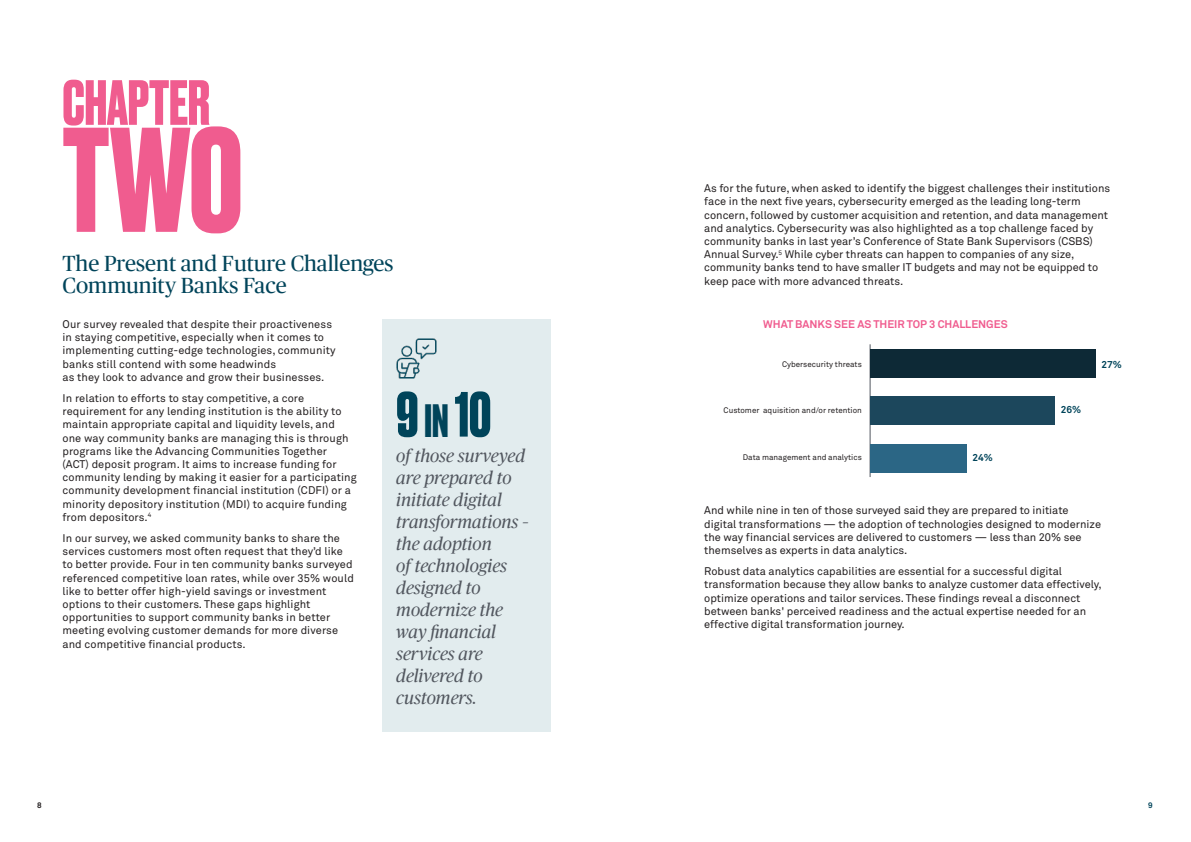
<style>
.page{position:relative;width:1191px;height:842px;background:#fff}
.page>*{position:absolute;margin:0;border:0;box-sizing:border-box;transform-origin:0 0}
._01_-_Header_Extendend_47pt{font:700 140px "Druk";color:#f05c8f}
._01_-_Header_Extendend_47pt-2{font:700 60px "Druk";color:#f05c8f}
._01_-_Header_Extendend_47pt-3{font:700 60px "Druk";color:#00445a}
.Headline_1{font:22px/22px "Publico Pro";color:#00445a}
.Headline_1-2{font:italic 18px/22px "Publico Pro";color:#52575f}
.Standfirst{font:11px/13.2px "Akkurat Pro";letter-spacing:.01em;color:#231f20}
.t1{font:11px/13.2px "Akkurat";color:#231f20}
.t2{font:700 11px "Akkurat Pro";color:#f05c8f}
.t3{font:700 10px "Akkurat Pro";color:#00445a}
.t4{font:8px "Akkurat Pro";color:#231f20}
.Page_Header{font:700 8px "Akkurat Pro";color:#231f20}
.Page_Header-2{font:700 8px "Akkurat Pro";color:#00445a}
.s1{font-size:44px}
</style>
<div class="page">
<div style="left:382px;top:319px;width:168px;height:413px;background:#e2ecee"></div>
<img style="left:396px;top:338px;width:41px;height:41px">
<hr style="left:870px;top:344px;width:1px;height:133px;background:#52575f">
<div style="left:870px;top:349px;width:225px;height:28px;background:#0d2936"></div>
<div style="left:870px;top:397px;width:184px;height:28px;background:#1c475c"></div>
<div style="left:870px;top:444px;width:96px;height:28px;background:#2b6685"></div>
<p class="_01_-_Header_Extendend_47pt-2" style="left:62px;top:62px;width:149px">CHAPTER</p>
<p class="_01_-_Header_Extendend_47pt" style="left:62px;top:84px;width:182px">TWO</p>
<p class="Headline_1" style="left:62px;top:251px;width:332px">The Present and Future Challenges<br>Community Banks Face</p>
<p class="Standfirst" style="left:62px;top:318px;width:275px">Our survey revealed that despite their proactiveness in staying competitive, especially when it comes to implementing cutting-edge technologies, community banks still contend with some headwinds<br>as they look to advance and grow their businesses.</p>
<p class="Standfirst" style="left:62px;top:392px;width:296px">In relation to efforts to stay competitive, a core requirement for any lending institution is the ability to maintain appropriate capital and liquidity levels, and<br>one way community banks are managing this is through programs like the Advancing Communities Together<br>(ACT) deposit program. It aims to increase funding for community lending by making it easier for a participating community development financial institution (CDFI) or a minority depository institution (MDI) to acquire funding from depositors.<sup>4</sup></p>
<p class="Standfirst" style="left:62px;top:532px;width:293px">In our survey, we asked community banks to share the services customers most often request that they’d like to better provide. Four in ten community banks surveyed referenced competitive loan rates, while over 35% would like to better offer high-yield savings or investment options to their customers. These gaps highlight opportunities to support community banks in better meeting evolving customer demands for more diverse and competitive financial products.</p>
<p class="_01_-_Header_Extendend_47pt-3" style="left:396px;top:373px;width:96px">9 <span class="s1">IN</span> 10</p>
<p class="Headline_1-2" style="left:396px;top:444px;width:134px">of those surveyed are prepared to initiate digital transformations – the adoption<br>of technologies designed to modernize the way financial services are delivered to customers.</p>
<p class="t1" style="left:704px;top:182px;width:407px">As for the future, when asked to identify the biggest challenges their institutions face in the next five years, cybersecurity emerged as the leading long-term concern, followed by customer acquisition and retention, and data management and analytics. Cybersecurity was also highlighted as a top challenge faced by community banks in last year’s Conference of State Bank Supervisors (CSBS)<br>Annual Survey.<sup>5</sup> While cyber threats can happen to companies of any size, community banks tend to have smaller IT budgets and may not be equipped to keep pace with more advanced threats.</p>
<p class="t2" style="left:763px;top:317px;width:246px">WHAT BANKS SEE AS THEIR TOP 3 CHALLENGES</p>
<p class="t4" style="left:782px;top:360px;width:81px">Cybersecurity threats</p>
<p class="t3" style="left:1101px;top:358px;width:22px">27%</p>
<p class="t4" style="left:723px;top:406px;width:140px">Customer aquisition and/or retention</p>
<p class="t3" style="left:1060px;top:404px;width:22px">26%</p>
<p class="t4" style="left:743px;top:453px;width:120px">Data management and analytics</p>
<p class="t3" style="left:972px;top:451px;width:22px">24%</p>
<p class="t1" style="left:704px;top:504px;width:398px">And while nine in ten of those surveyed said they are prepared to initiate digital transformations — the adoption of technologies designed to modernize the way financial services are delivered to customers — less than 20% see themselves as experts in data analytics.</p>
<p class="t1" style="left:704px;top:565px;width:399px">Robust data analytics capabilities are essential for a successful digital transformation because they allow banks to analyze customer data effectively, optimize operations and tailor services. These findings reveal a disconnect between banks' perceived readiness and the actual expertise needed for an effective digital transformation journey.</p>
<p class="Page_Header" style="left:37px;top:800px;width:6px">8</p>
<p class="Page_Header-2" style="left:1148px;top:800px;width:6px">9</p>
</div>
